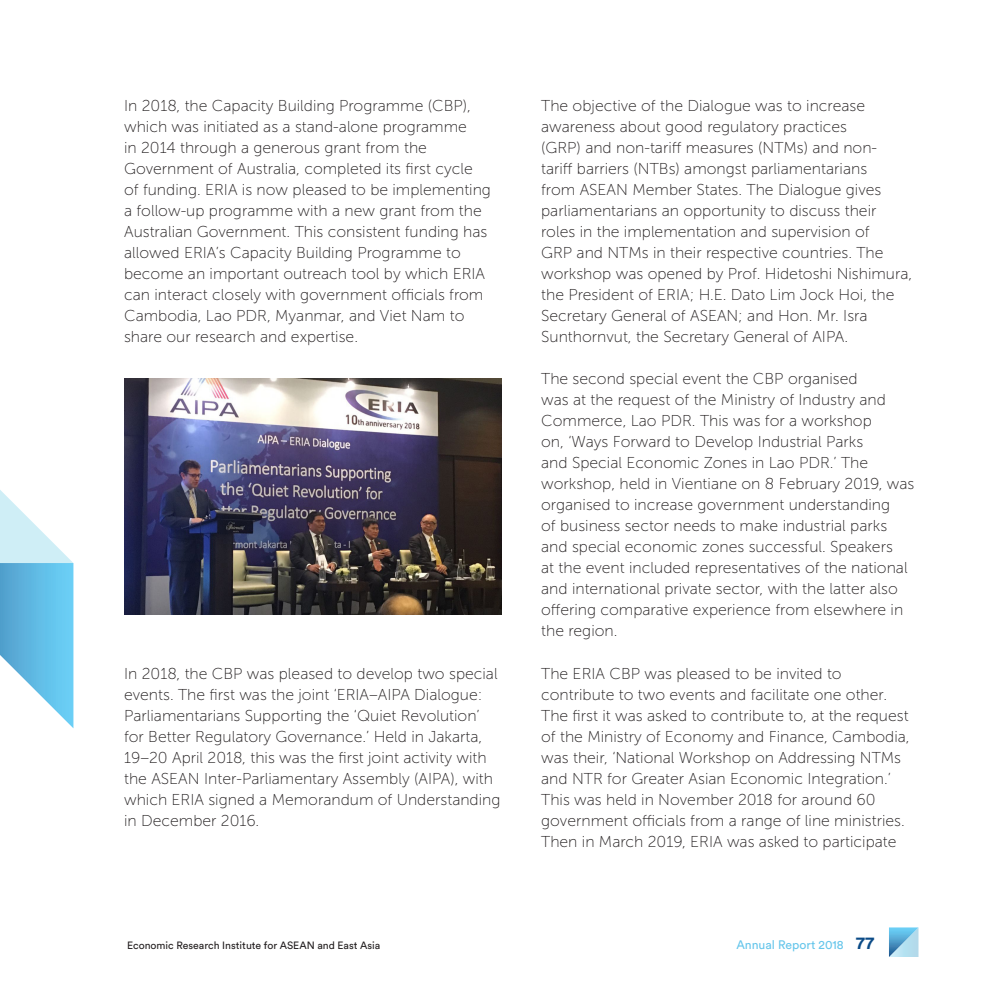
<style>
.page{position:relative;width:993px;height:993px;background:#fff}
.page>*{position:absolute;margin:0;border:0;box-sizing:border-box;transform-origin:0 0}
.t1{font:15.75px/21px "Museo Sans 100";color:#231f20}
.t2{font:12.25px "Circular Std";color:#66c6eb}
.t3{font:10.5px "Circular Std";color:#231f20}
.s1{font-weight:700;font-size:17.5px;color:#0b4b87}
</style>
<div class="page">
<svg style="left:0;top:490px;width:73px;height:238px"></svg>
<img style="left:124px;top:378px;width:377px;height:236px">
<svg style="left:889px;top:927px;width:29px;height:29px"></svg>
<p class="t1" style="left:124px;top:95px;width:368px">In 2018, the Capacity Building Programme (CBP), which was initiated as a stand-alone programme<br>in 2014 through a generous grant from the Government of Australia, completed its fi rst cycle of funding. ERIA is now pleased to be implementing a follow-up programme with a new grant from the Australian Government. This consistent funding has allowed ERIA’s Capacity Building Programme to become an important outreach tool by which ERIA can interact closely with government officials from Cambodia, Lao PDR, Myanmar, and Viet Nam to share our research and expertise.</p>
<p class="t1" style="left:124px;top:662px;width:378px">In 2018, the CBP was pleased to develop two special events. The fi rst was the joint ‘ERIA–AIPA Dialogue:<br>Parliamentarians Supporting the ‘Quiet Revolution’ for Better Regulatory Governance.’ Held in Jakarta, 19–20 April 2018, this was the fi rst joint activity with the ASEAN Inter-Parliamentary Assembly (AIPA), with which ERIA signed a Memorandum of Understanding in December 2016.</p>
<p class="t1" style="left:541px;top:95px;width:372px">The objective of the Dialogue was to increase awareness about good regulatory practices<br>(GRP) and non-tariff measures (NTMs) and non&shy;tariff barriers (NTBs) amongst parliamentarians<br>from ASEAN Member States. The Dialogue gives parliamentarians an opportunity to discuss their roles in the implementation and supervision of<br>GRP and NTMs in their respective countries. The workshop was opened by Prof. Hidetoshi Nishimura, the President of ERIA; H.E. Dato Lim Jock Hoi, the Secretary General of ASEAN; and Hon. Mr. Isra Sunthornvut, the Secretary General of AIPA.</p>
<p class="t1" style="left:541px;top:368px;width:374px">The second special event the CBP organised<br>was at the request of the Ministry of Industry and Commerce, Lao PDR. This was for a workshop<br>on, ‘Ways Forward to Develop Industrial Parks<br>and Special Economic Zones in Lao PDR.’ The workshop, held in Vientiane on 8 February 2019, was organised to increase government understanding<br>of business sector needs to make industrial parks and special economic zones successful. Speakers<br>at the event included representatives of the national and international private sector, with the latter also offering comparative experience from elsewhere in the region.</p>
<p class="t1" style="left:541px;top:662px;width:370px">The ERIA CBP was pleased to be invited to contribute to two events and facilitate one other.<br>The fi rst it was asked to contribute to, at the request of the Ministry of Economy and Finance, Cambodia, was their, ‘National Workshop on Addressing NTMs and NTR for Greater Asian Economic Integration.’ This was held in November 2018 for around 60 government officials from a range of line ministries.<br>Then in March 2019, ERIA was asked to participate</p>
<p class="t3" style="left:127px;top:938px;width:254px">Economic Research Institute for ASEAN and East Asia</p>
<p class="t2" style="left:736px;top:937px;width:139px">Annual Report 2018 <span class="s1">77</span></p>
</div>
